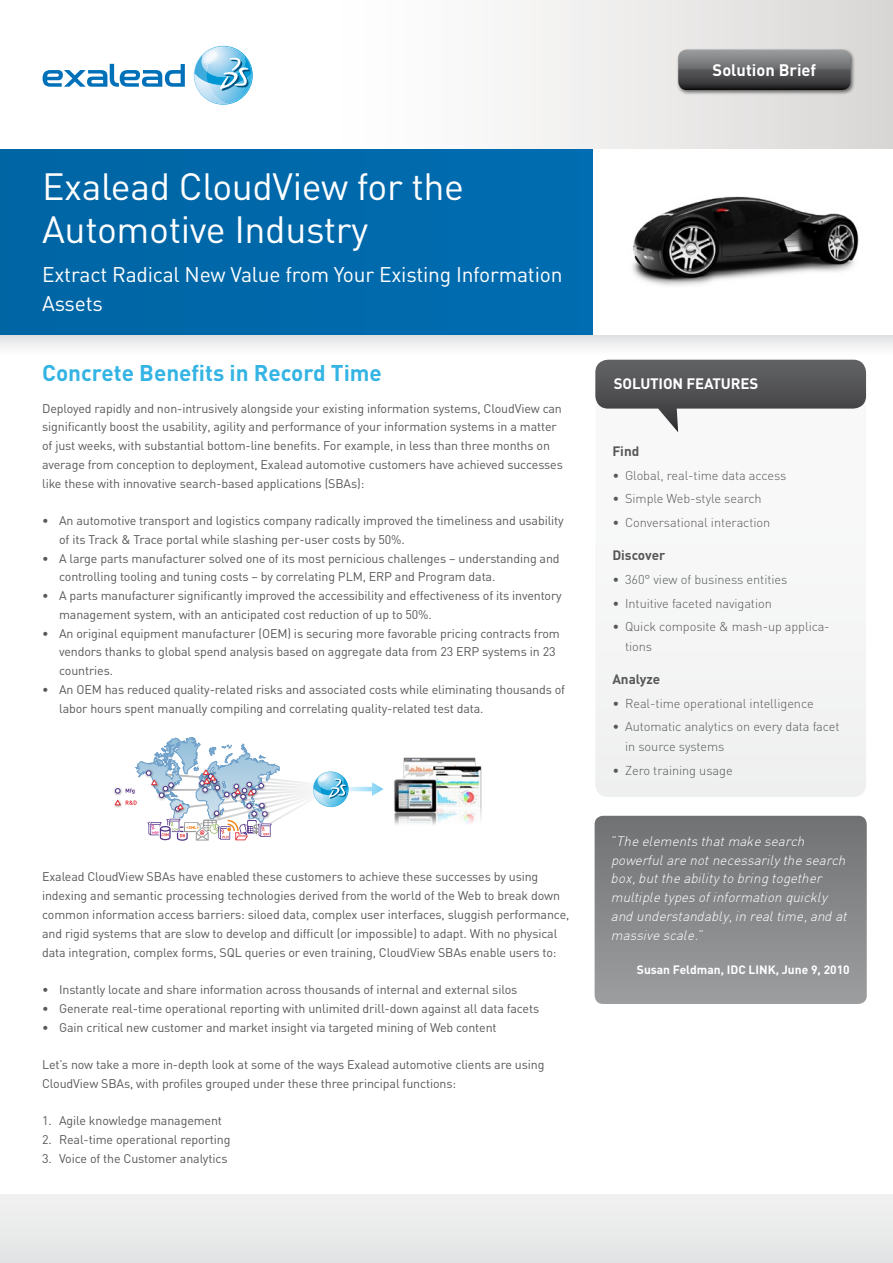
<style>
.page{position:relative;width:893px;height:1263px;background:#fff}
.page>*{position:absolute;margin:0;border:0;box-sizing:border-box;transform-origin:0 0}
.t1{font:37.5px/43.5px "DIN";letter-spacing:-.01em;color:#fff}
.t2{font:700 22.5px "DIN";color:#34b4e4}
.t3{font:21px/28.5px "DIN";letter-spacing:-.01em;color:#fff}
.t4{font:700 16.5px "DIN";color:#fff}
.t5{font:700 15px "DIN";letter-spacing:-.01em;color:#fff}
.t6{font:italic 13.5px/18.8px "DIN Light";color:#fff}
.t7{font:700 13.5px "DIN";color:#58585a}
.t8{font:300 12.75px/19.5px "DIN";letter-spacing:-.005em;color:#58585a}
.t9{font:12.45px/18.8px "DIN";letter-spacing:-.01em;color:#58585a}
.t10{font:700 12px "DIN";color:#fff}
</style>
<div class="page">
<div style="left:0;top:1195px;width:893px;height:68px;background:#ebebec"></div>
<img style="left:0;top:334px;width:893px;height:14px">
<div style="left:0;top:147px;width:893px;height:187px;background:#0069aa"></div>
<img style="left:594px;top:148px;width:299px;height:186px">
<div style="left:595px;top:432px;width:271px;height:365px;background:#f5f6f6"></div>
<div style="left:0;top:0;width:893px;height:148px;background:linear-gradient(to right,#fff,#e0dfde)"></div>
<svg style="left:595px;top:360px;width:271px;height:72px"></svg>
<svg style="left:194px;top:46px;width:59px;height:59px"></svg>
<svg style="left:43px;top:64px;width:142px;height:23px"></svg>
<svg style="left:678px;top:2px;width:200px;height:101px;background:#b1b1b1"></svg>
<svg style="left:595px;top:816px;width:272px;height:188px;background:#868789"></svg>
<img style="left:394px;top:758px;width:88px;height:67px">
<svg style="left:113px;top:737px;width:271px;height:104px"></svg>
<h1 class="t1" style="left:42px;top:164px;width:423px">Exalead CloudView for the<br>Automotive Industry</h1>
<h3 class="t3" style="left:42px;top:260px;width:522px">Extract Radical New Value from Your Existing Information<br>Assets</h3>
<h2 class="t2" style="left:42px;top:358px;width:341px">Concrete Benefits in Record Time</h2>
<p class="t9" style="left:42px;top:399px;width:522px">Deployed rapidly and non-intrusively alongside your existing information systems, CloudView can significantly boost the usability, agility and performance of your information systems in a matter of just weeks, with substantial bottom-line benefits. For example, in less than three months on average from conception to deployment, Exalead automotive customers have achieved successes like these with innovative search-based applications (SBAs):</p>
<p class="t9" style="left:59px;top:511px;width:506px;text-indent:-17px">• An automotive transport and logistics company radically improved the timeliness and usability of its Track &amp; Trace portal while slashing per-user costs by 50%.</p>
<p class="t9" style="left:59px;top:549px;width:502px;text-indent:-17px">• A large parts manufacturer solved one of its most pernicious challenges – understanding and controlling tooling and tuning costs – by correlating PLM, ERP and Program data.</p>
<p class="t9" style="left:59px;top:586px;width:504px;text-indent:-17px">• A parts manufacturer significantly improved the accessibility and effectiveness of its inventory management system, with an anticipated cost reduction of up to 50%.</p>
<p class="t9" style="left:59px;top:624px;width:502px;text-indent:-17px">• An original equipment manufacturer (OEM) is securing more favorable pricing contracts from vendors thanks to global spend analysis based on aggregate data from 23 ERP systems in 23 countries.</p>
<p class="t9" style="left:59px;top:680px;width:507px;text-indent:-17px">• An OEM has reduced quality-related risks and associated costs while eliminating thousands of labor hours spent manually compiling and correlating quality-related test data.</p>
<p class="t9" style="left:42px;top:867px;width:529px">Exalead CloudView SBAs have enabled these customers to achieve these successes by using indexing and semantic processing technologies derived from the world of the Web to break down common information access barriers: siloed data, complex user interfaces, sluggish performance, and rigid systems that are slow to develop and difficult (or impossible) to adapt. With no physical data integration, complex forms, SQL queries or even training, CloudView SBAs enable users to:</p>
<p class="t9" style="left:42px;top:980px;width:477px">• Instantly locate and share information across thousands of internal and external silos</p>
<p class="t9" style="left:42px;top:999px;width:499px">• Generate real-time operational reporting with unlimited drill-down against all data facets</p>
<p class="t9" style="left:42px;top:1017px;width:456px">• Gain critical new customer and market insight via targeted mining of Web content</p>
<p class="t9" style="left:42px;top:1055px;width:504px">Let’s now take a more in-depth look at some of the ways Exalead automotive clients are using<br>CloudView SBAs, with profiles grouped under these three principal functions:</p>
<p class="t9" style="left:42px;top:1111px;width:182px">1. Agile knowledge management</p>
<p class="t9" style="left:42px;top:1130px;width:190px">2. Real-time operational reporting</p>
<p class="t9" style="left:42px;top:1149px;width:187px">3. Voice of the Customer analytics</p>
<h3 class="t4" style="left:713px;top:59px;width:105px">Solution Brief</h3>
<p class="t5" style="left:614px;top:373px;width:145px">Solution Features</p>
<p class="t7" style="left:612px;top:442px;width:28px">Find</p>
<p class="t8" style="left:612px;top:465px;width:176px">• Global, real-time data access</p>
<p class="t8" style="left:612px;top:489px;width:151px">• Simple Web-style search</p>
<p class="t8" style="left:612px;top:513px;width:160px">• Conversational interaction</p>
<p class="t7" style="left:612px;top:546px;width:54px">Discover</p>
<p class="t8" style="left:612px;top:569px;width:177px">• 360° view of business entities</p>
<p class="t8" style="left:612px;top:593px;width:161px">• Intuitive faceted navigation</p>
<p class="t8" style="left:625px;top:617px;width:206px;text-indent:-13px">• Quick composite &amp; mash-up applica&shy;tions</p>
<p class="t7" style="left:612px;top:670px;width:50px">Analyze</p>
<p class="t8" style="left:612px;top:693px;width:203px">• Real-time operational intelligence</p>
<p class="t8" style="left:625px;top:717px;width:216px;text-indent:-13px">• Automatic analytics on every data facet in source systems</p>
<p class="t8" style="left:612px;top:760px;width:122px">• Zero training usage</p>
<p class="t6" style="left:612px;top:831px;width:237px">”The elements that make search powerful are not necessarily the search box, but the ability to bring together multiple types of information quickly and understandably, in real time, and at massive scale.”</p>
<p class="t10" style="left:637px;top:962px;width:214px">Susan Feldman, I DC LIN K, June 9, 2010</p>
</div>
